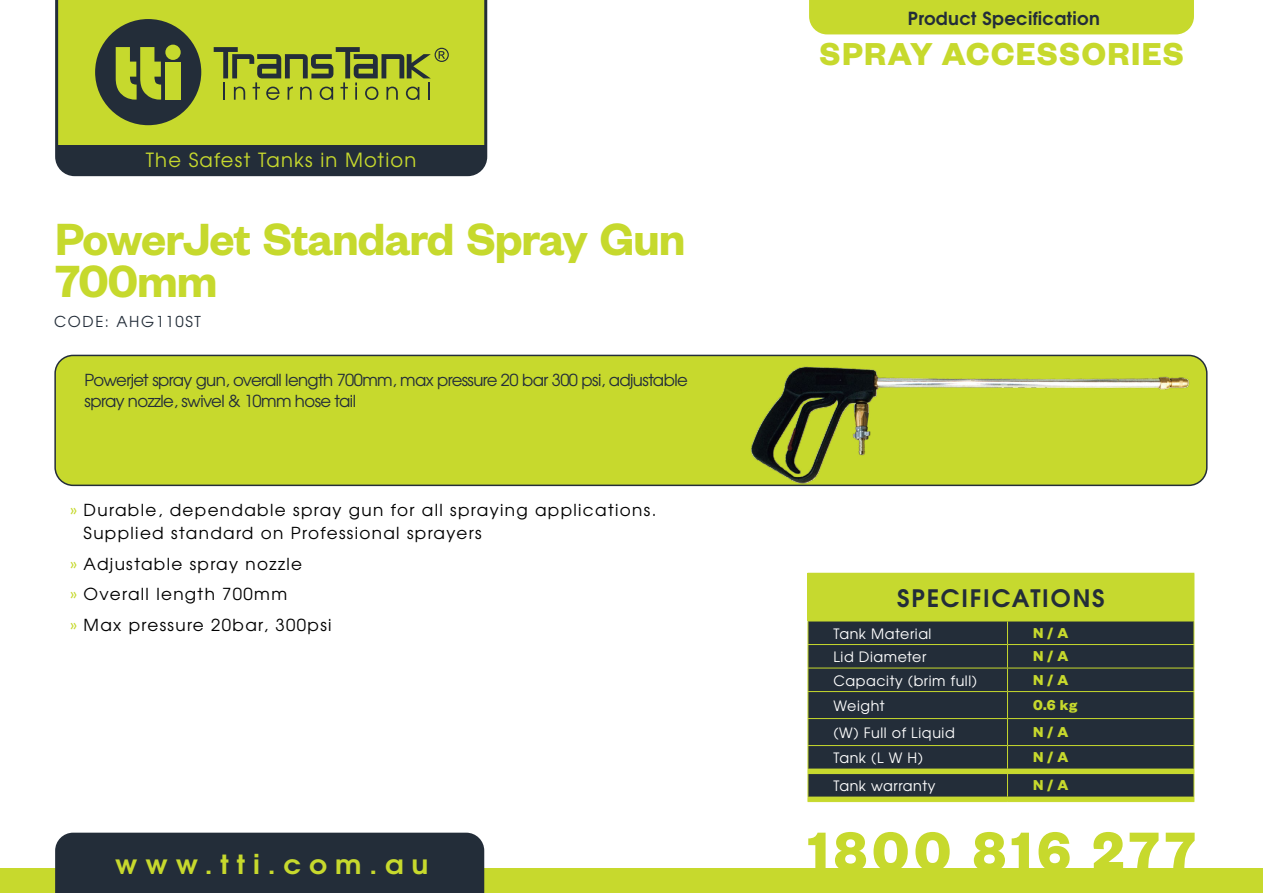
<style>
.page{position:relative;width:1263px;height:893px;background:#fff}
.page>*{position:absolute;margin:0;border:0;box-sizing:border-box;transform-origin:0 0}
.t1{font:700 60px "Founders Grotesk";letter-spacing:.08em;color:#c7d92d}
.t2{font:600 49.5px/42px "Founders Grotesk";letter-spacing:-.02em;color:#c6d92d}
.t3{font:700 34.8px "Founders Grotesk";letter-spacing:.04em;color:#c7d92d}
.t4{font:700 26.25px "Te X Gyre Adventor";letter-spacing:.28em;color:#c7d92d;scale:1.07 1}
.t5{font:700 24px "Te X Gyre Adventor";letter-spacing:.075em;color:#232d39}
.t6{font:19.5px "Te X Gyre Adventor";letter-spacing:.06em;color:#c7d92d}
.t7{font:700 18px "Te X Gyre Adventor";letter-spacing:.02em;color:#232d39}
.t8{font:16.5px/30.8px "Te X Gyre Adventor";letter-spacing:.08em;color:#000}
.t9{font:16.5px/21px "Te X Gyre Adventor";letter-spacing:-.035em;color:#232d39}
.t10{font:700 15.75px "Founders Grotesk";color:#c7d92d}
.t11{font:15px "Te X Gyre Adventor";letter-spacing:.11em;color:#232d39}
.t12{font:14.25px "Te X Gyre Adventor";letter-spacing:.04em;color:#fff}
.s1{color:#c6d92f}
</style>
<div class="page">
<div style="left:0;top:869px;width:1263px;height:24px;background:#c7d92d"></div>
<div style="left:55px;top:833px;width:429px;height:60px;background:#232d39"></div>
<svg style="left:55px;top:0;width:432px;height:176px;background:#93a231"></svg>
<div style="left:809px;top:0;width:385px;height:34px;background:#c7d92d"></div>
<div style="left:55px;top:355px;width:1152px;height:130px;background:#c7d92d;border-radius:18px"></div>
<div style="left:54px;top:355px;width:1153px;height:131px;border:2px solid #232d39;border-radius:18px"></div>
<div style="left:808px;top:573px;width:386px;height:48px;background:#c6d92f"></div>
<hr style="left:807px;top:573px;width:200px;height:1px;background:#c6d92f">
<hr style="left:807px;top:574px;width:1px;height:47px;background:#c6d92f">
<svg style="left:807px;top:621px;width:387px;height:180px;background:#323c38"></svg>
<hr style="left:807px;top:801px;width:200px;height:1px;background:#c7d92d">
<hr style="left:1007px;top:801px;width:187px;height:1px;background:#c7d92d">
<img style="left:727px;top:354px;width:481px;height:133px">
<p class="t6" style="left:146px;top:145px;width:272px">The Safest Tanks in Motion</p>
<h2 class="t2" style="left:55px;top:216px;width:632px">PowerJet Standard Spray Gun<br>700mm</h2>
<p class="t11" style="left:54px;top:309px;width:148px">CODE: AHG110ST</p>
<p class="t9" style="left:85px;top:368px;width:605px">Powerjet spray gun, overall length 700mm, max pressure 20 bar 300 psi, adjustable spray nozzle, swivel &amp; 10mm hose tail</p>
<p class="t8" style="left:84px;top:497px;width:574px;line-height:23.2px;text-indent:-13px"><span class="s1">»</span> Durable, dependable spray gun for all spraying applications.<br>Supplied standard on Professional sprayers</p>
<p class="t8" style="left:70px;top:547px;width:263px"><span class="s1">»</span> Adjustable spray nozzle<br><span class="s1">»</span> Overall length 700mm<br><span class="s1">»</span> Max pressure 20bar, 300psi</p>
<h3 class="t4" style="left:115px;top:841px;width:294px">www.tti.com.au</h3>
<p class="t7" style="left:908px;top:2px;width:193px">Product Specification</p>
<h3 class="t3" style="left:819px;top:32px;width:366px">SPRAY ACCESSORIES</h3>
<h3 class="t5" style="left:897px;top:577px;width:209px">SPECIFICATIONS</h3>
<p class="t12" style="left:833px;top:622px;width:100px">Tank Material</p>
<p class="t10" style="left:1033px;top:623px;width:37px">N / A</p>
<p class="t12" style="left:833px;top:645px;width:94px">Lid Diameter</p>
<p class="t10" style="left:1033px;top:646px;width:37px">N / A</p>
<p class="t12" style="left:833px;top:669px;width:145px">Capacity (brim full)</p>
<p class="t10" style="left:1033px;top:670px;width:37px">N / A</p>
<p class="t12" style="left:833px;top:694px;width:53px">Weight</p>
<p class="t10" style="left:1033px;top:695px;width:46px">0.6 kg</p>
<p class="t12" style="left:833px;top:721px;width:123px">(W) Full of Liquid</p>
<p class="t10" style="left:1033px;top:722px;width:37px">N / A</p>
<p class="t12" style="left:833px;top:746px;width:91px">Tank (L W H)</p>
<p class="t10" style="left:1033px;top:747px;width:37px">N / A</p>
<p class="t12" style="left:833px;top:775px;width:104px">Tank warranty</p>
<p class="t10" style="left:1033px;top:775px;width:37px">N / A</p>
<h1 class="t1" style="left:808px;top:813px;width:389px">1800 816 277</h1>
</div>
